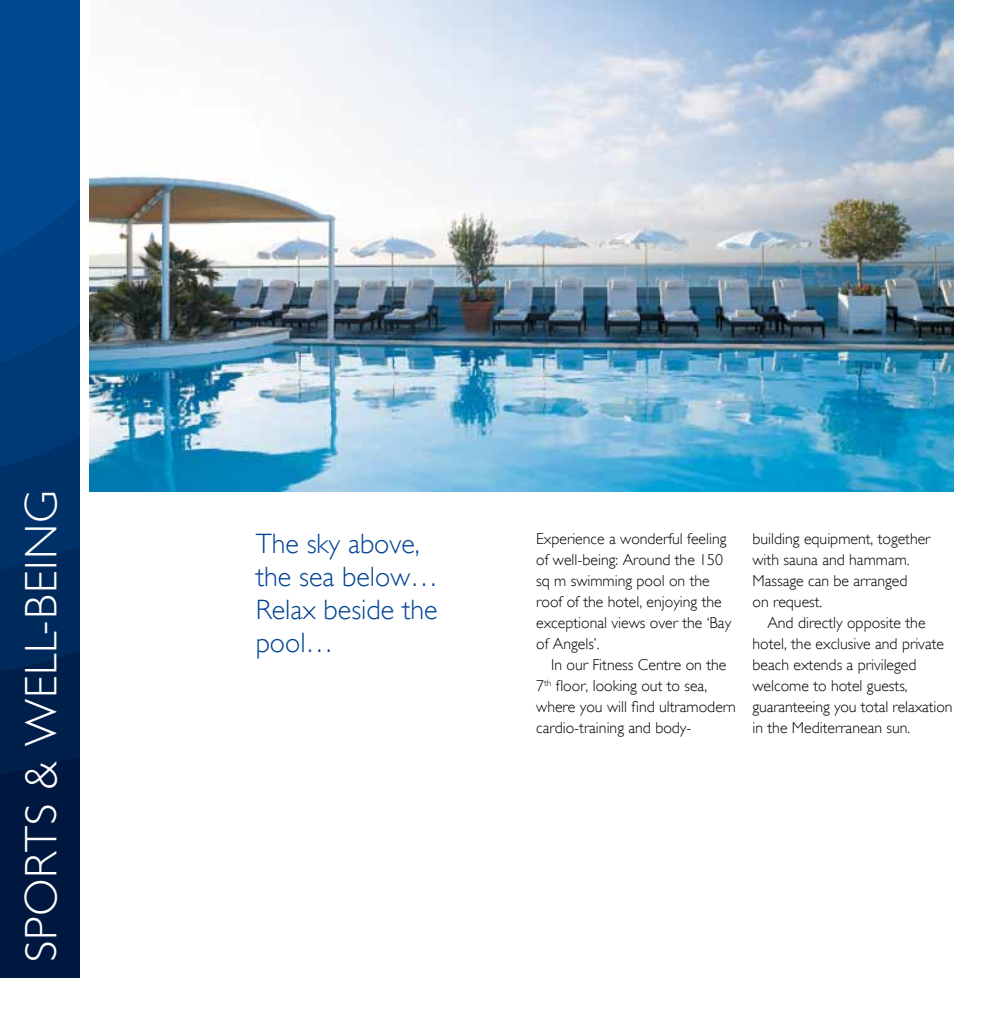
<style>
.page{position:relative;width:993px;height:1017px;background:#fff}
.page>*{position:absolute;margin:0;border:0;box-sizing:border-box;transform-origin:0 0}
.t1{font:300 45.5px "Gill Sans WGL";letter-spacing:.025em;color:#fff}
.t2{font:300 28px/33.2px "Gill Sans WGL";color:#004494}
.t3{font:300 15.75px/21px "Gill Sans WGL";color:#000}
</style>
<div class="page">
<div style="left:0;top:0;width:79px;height:977px;background:#001840"></div>
<svg style="left:0;top:686px;width:79px;height:88px;fill:#00204b"></svg>
<svg style="left:0;top:587px;width:79px;height:99px;fill:#002a5b"></svg>
<svg style="left:0;top:488px;width:79px;height:99px;background:#002f65"></svg>
<svg style="left:0;top:0;width:79px;height:488px;background:#004183"></svg>
<img style="left:89px;top:0;width:863px;height:491px">
<h1 class="t1" style="left:11px;top:962px;width:468px;rotate:-90deg">SPORTS &amp; well-being</h1>
<h2 class="t2" style="left:255px;top:527px;width:184px">The sky above, the sea below…<br>Relax beside the pool…</h2>
<p class="t3" style="left:536px;top:528px;width:201px">Experience a wonderful feeling of well-being: Around the 150 sq m swimming pool on the roof of the hotel, enjoying the exceptional views over the ‘Bay of Angels’.<br>I n our Fitness Centre on the<br>7<sup>th</sup> floor, looking out to sea, where you will find ultramodern cardio-training and body-</p>
<p class="t3" style="left:752px;top:528px;width:179px">building equipment, together with sauna and hammam.<br>Massage can be arranged<br>on request.</p>
<p class="t3" style="left:752px;top:612px;width:201px;text-indent:15px">And directly opposite the hotel, the exclusive and private beach extends a privileged welcome to hotel guests, guaranteeing you total relaxation in the Mediterranean sun.</p>
</div>
